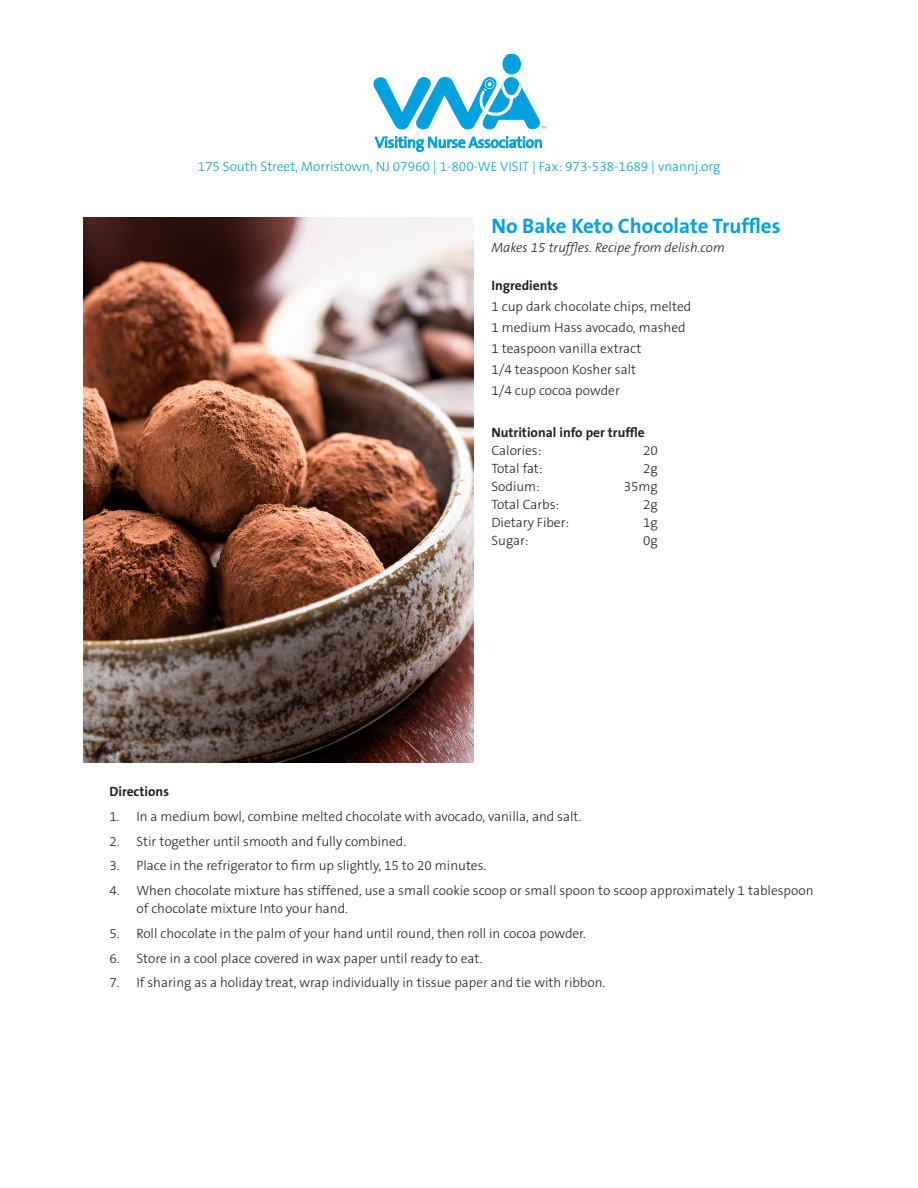
<style>
.page{position:relative;width:918px;height:1188px;background:#fff}
.page>*{position:absolute;margin:0;border:0;box-sizing:border-box;transform-origin:0 0}
.t1{font:700 21px "The Sans B7";color:#00a2df}
.t2{font:300 13.5px/18px "The Sans B3";color:#231f20}
.t3{font:300 13.5px "The Sans B3";color:#00a2df}
.t4{font:700 13.5px "The Sans B7";color:#231f20}
.t5{font:italic 300 13.5px "The Sans B3";color:#231f20}
</style>
<div class="page">
<div style="left:503px;top:54px;width:18px;height:20px;background:#00a1df;border-radius:50%"></div>
<div style="left:503px;top:54px;width:18px;height:20px;border:1px solid #00a1df;border-radius:50%"></div>
<svg style="left:374px;top:74px;width:172px;height:78px"></svg>
<img style="left:84px;top:217px;width:389px;height:545px">
<p class="t3" style="left:198px;top:159px;width:524px">175 South Street, Morristown, NJ 07960 | 1-800-WE VISIT | Fax: 973-538-1689 | vnannj.org</p>
<p class="t1" style="left:491px;top:214px;width:291px">No Bake Keto Chocolate Truffles</p>
<p class="t5" style="left:491px;top:240px;width:235px">Makes 15 truffles. Recipe from delish.com</p>
<p class="t4" style="left:491px;top:278px;width:68px">Ingredients</p>
<p class="t2" style="left:491px;top:298px;width:201px">1 cup dark chocolate chips, melted</p>
<p class="t2" style="left:491px;top:319px;width:196px">1 medium Hass avocado, mashed</p>
<p class="t2" style="left:491px;top:340px;width:152px">1 teaspoon vanilla extract</p>
<p class="t2" style="left:491px;top:361px;width:146px">1/4 teaspoon Kosher salt</p>
<p class="t2" style="left:491px;top:382px;width:130px">1/4 cup cocoa powder</p>
<p class="t4" style="left:491px;top:425px;width:155px">Nutritional info per truffle</p>
<p class="t2" style="left:491px;top:442px;width:52px">Calories:</p>
<p class="t2" style="left:643px;top:442px;width:16px">20</p>
<p class="t2" style="left:491px;top:460px;width:53px">Total fat:</p>
<p class="t2" style="left:643px;top:460px;width:16px">2g</p>
<p class="t2" style="left:491px;top:478px;width:50px">Sodium:</p>
<p class="t2" style="left:624px;top:478px;width:36px">35mg</p>
<p class="t2" style="left:491px;top:496px;width:70px">Total Carbs:</p>
<p class="t2" style="left:643px;top:496px;width:16px">2g</p>
<p class="t2" style="left:491px;top:514px;width:79px">Dietary Fiber:</p>
<p class="t2" style="left:643px;top:514px;width:16px">1g</p>
<p class="t2" style="left:491px;top:532px;width:39px">Sugar:</p>
<p class="t2" style="left:643px;top:532px;width:16px">0g</p>
<p class="t4" style="left:109px;top:784px;width:61px">Directions</p>
<p class="t2" style="left:109px;top:808px;width:474px">1. In a medium bowl, combine melted chocolate with avocado, vanilla, and salt.</p>
<p class="t2" style="left:109px;top:833px;width:298px">2. Stir together until smooth and fully combined.</p>
<p class="t2" style="left:109px;top:857px;width:378px">3. Place in the refrigerator to firm up slightly, 15 to 20 minutes.</p>
<p class="t2" style="left:136px;top:882px;width:679px;text-indent:-27px">4. When chocolate mixture has stiffened, use a small cookie scoop or small spoon to scoop approximately 1 tablespoon of chocolate mixture Into your hand.</p>
<p class="t2" style="left:109px;top:925px;width:478px">5. Roll chocolate in the palm of your hand until round, then roll in cocoa powder.</p>
<p class="t2" style="left:109px;top:950px;width:375px">6. Store in a cool place covered in wax paper until ready to eat.</p>
<p class="t2" style="left:109px;top:974px;width:497px">7. If sharing as a holiday treat, wrap individually in tissue paper and tie with ribbon.</p>
</div>
